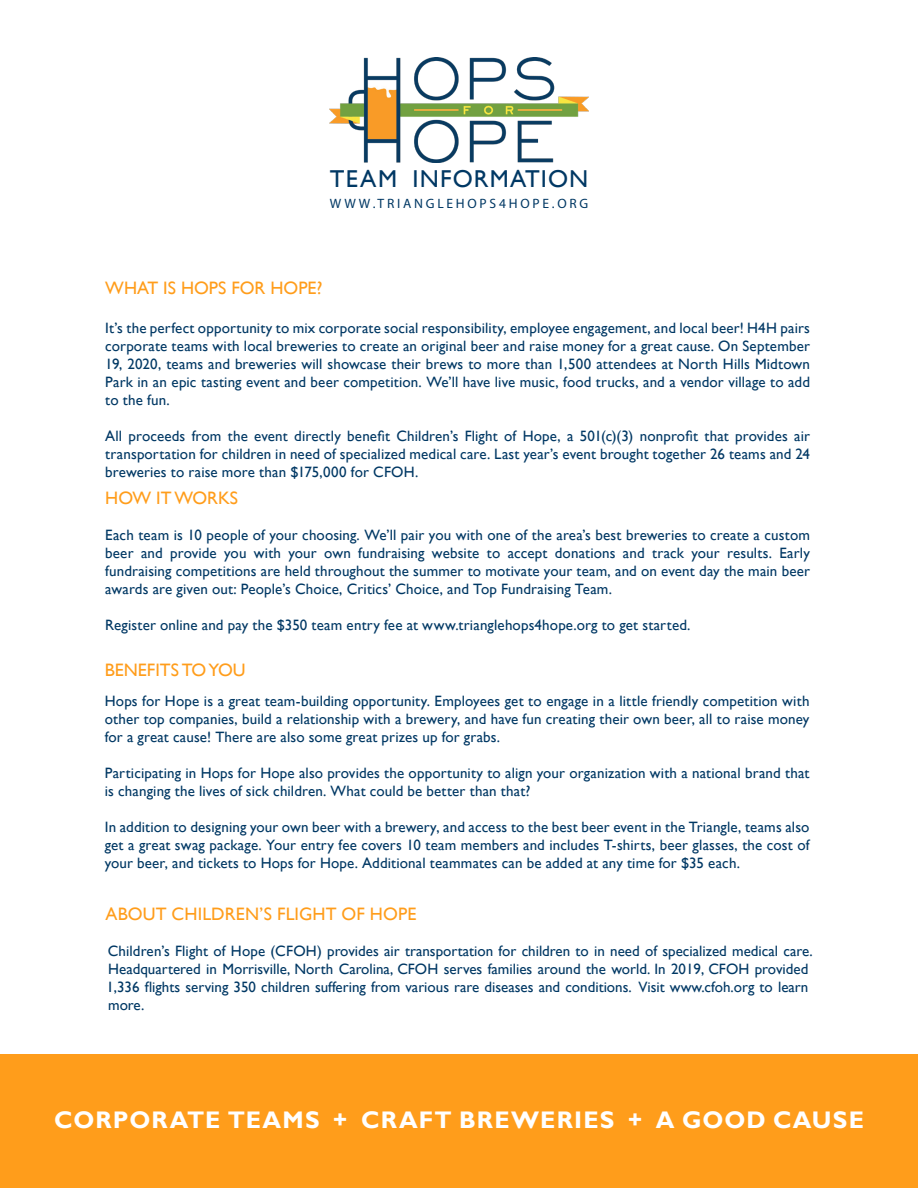
<style>
.page{position:relative;width:918px;height:1188px;background:#fff}
.page>*{position:absolute;margin:0;border:0;box-sizing:border-box;transform-origin:0 0}
.t1{font:24.45px "Gill Sans";letter-spacing:.045em;color:#003864}
.t2{font:700 24px "Gill Sans";letter-spacing:.045em;color:#fff}
.t3{font:18px "Gill Sans";color:#ff9d1b}
.t4{font:18px "Gill Sans";letter-spacing:.005em;color:#ff9d1b}
.t5{font:15px/18px "Gill Sans";letter-spacing:.005em;color:#003864;text-align:justify}
.t6{font:13.5px "Myriad Pro";letter-spacing:.205em;color:#003864}
</style>
<div class="page">
<img style="left:330px;top:57px;width:258px;height:106px">
<div style="left:0;top:1054px;width:918px;height:134px;background:#ff9d1b"></div>
<p class="t1" style="left:330px;top:165px;width:260px">TEAM INFORMATION</p>
<p class="t6" style="left:330px;top:195px;width:260px">WWW.TRIANGLEHOPS4HOPE.ORG</p>
<p class="t3" style="left:105px;top:277px;width:219px">WHAT IS HOPS FOR HOPE?</p>
<p class="t5" style="left:105px;top:319px;width:706px">It’s the perfect opportunity to mix corporate social responsibility, employee engagement, and local beer! H4H pairs corporate teams with local breweries to create an original beer and raise money for a great cause. On September 19, 2020, teams and breweries will showcase their brews to more than 1,500 attendees at North Hills Midtown Park in an epic tasting event and beer competition. We’ll have live music, food trucks, and a vendor village to add to the fun.</p>
<p class="t5" style="left:105px;top:427px;width:706px">All proceeds from the event directly benefit Children’s Flight of Hope, a 501(c)(3) nonprofit that provides air transportation for children in need of specialized medical care. Last year’s event brought together 26 teams and 24 breweries to raise more than $175,000 for CFOH.</p>
<p class="t3" style="left:105px;top:487px;width:134px">HOW IT WORKS</p>
<p class="t5" style="left:105px;top:526px;width:706px">Each team is 10 people of your choosing. We’ll pair you with one of the area’s best breweries to create a custom</p>
<p class="t5" style="left:105px;top:544px;width:706px">beer and provide you with your own fundraising website to accept donations and track your results. Early</p>
<p class="t5" style="left:105px;top:562px;width:706px">fundraising competitions are held throughout the summer to motivate your team, and on event day the main beer awards are given out: People’s Choice, Critics’ Choice, and Top Fundraising Team.</p>
<p class="t5" style="left:105px;top:616px;width:587px">Register online and pay the $350 team entry fee at www.trianglehops4hope.org to get started.</p>
<p class="t3" style="left:105px;top:660px;width:142px">BENEFITS TO YOU</p>
<p class="t5" style="left:105px;top:692px;width:706px">Hops for Hope is a great team-building opportunity. Employees get to engage in a little friendly competition with other top companies, build a relationship with a brewery, and have fun creating their own beer, all to raise money for a great cause! There are also some great prizes up for grabs.</p>
<p class="t5" style="left:105px;top:764px;width:706px">Participating in Hops for Hope also provides the opportunity to align your organization with a national brand that is changing the lives of sick children. What could be better than that?</p>
<p class="t5" style="left:105px;top:818px;width:706px">In addition to designing your own beer with a brewery, and access to the best beer event in the Triangle, teams also get a great swag package. Your entry fee covers 10 team members and includes T-shirts, beer glasses, the cost of your beer, and tickets to Hops for Hope. Additional teammates can be added at any time for $35 each.</p>
<p class="t4" style="left:106px;top:903px;width:312px">ABOUT CHILDREN’S FLIGHT OF HOPE</p>
<p class="t5" style="left:106px;top:942px;width:708px;text-align:left">Children’s Flight of Hope (CFOH) provides air transportation for children to in need of specialized medical care.<br>Headquartered in Morrisville, North Carolina, CFOH serves families around the world. In 2019, CFOH provided 1,336 flights serving 350 children suffering from various rare diseases and conditions. Visit www.cfoh.org to learn more.</p>
<p class="t2" style="left:54px;top:1105px;width:812px">CORPORATE TEAMS + CRAFT BREWERIES + A GOOD CAUSE</p>
</div>
